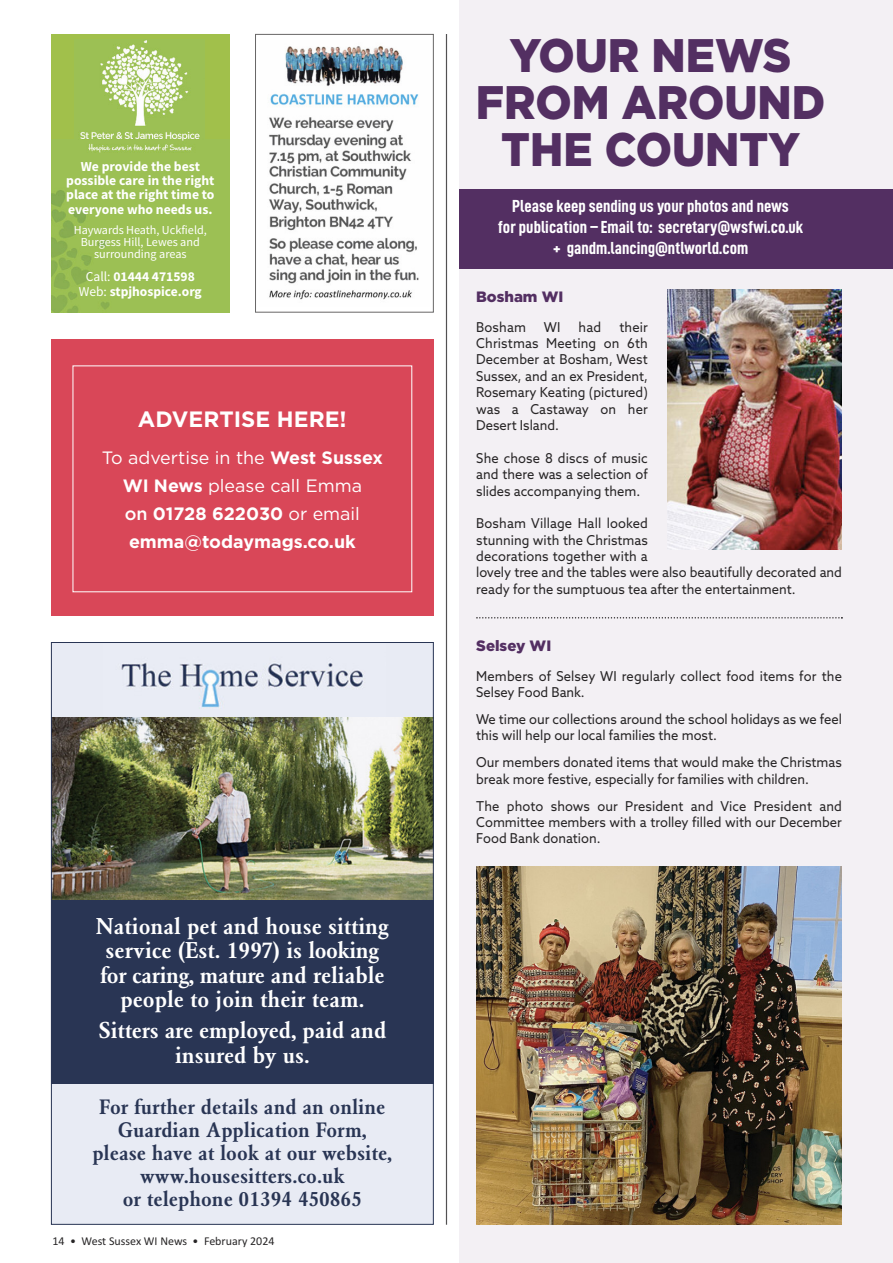
<style>
.page{position:relative;width:893px;height:1263px;background:#fff}
.page>*{position:absolute;margin:0;border:0;box-sizing:border-box;transform-origin:0 0}
.t1{font:900 46.95px/47.2px "Gotham";color:#532f62;text-align:center;scale:.93 1}
.t2{font:500 condensed 22.5px/24.3px "Garamond BE";color:#fff;text-align:center;scale:1.2 1}
.t3{font:700 22.2px "Gotham";color:#fff}
.t4{font:500 condensed 20.55px/22.8px "Garamond BE";color:#293554;text-align:center;scale:1.2 1}
.t5{font:700 17.85px/28.2px "Gotham";color:#fff;text-align:center}
.t6{font:17.55px/20.7px "D DIN Condensed Bold";color:#fff;text-align:center}
.t7{font:900 15px "Gotham";color:#532f62}
.t8{font:13.65px/16.4px "Azo Sans";color:#272526;scale:.95 1}
.t9{font:700 13.65px/14.4px "Source Sans Pro";color:#fff;text-align:center}
.t10{font:700 13.5px/14.7px "Source Sans Pro";color:#fff;text-align:center}
.t11{font:12.15px/12px "Source Sans Pro";color:#fff;text-align:center}
.t12{font:12px "Calibri";color:#272526}
.s1{font-weight:400}
.s2{font-weight:500}
</style>
<div class="page">
<hr style="left:446px;top:34px;width:1px;height:1191px;background:#525152">
<div style="left:459px;top:0;width:434px;height:1263px;background:#f3f0f4"></div>
<div style="left:459px;top:189px;width:434px;height:80px;background:#532f62"></div>
<img style="left:476px;top:867px;width:366px;height:358px">
<svg style="left:476px;top:617px;width:367px;height:1px"></svg>
<img style="left:667px;top:290px;width:175px;height:260px">
<img style="left:269px;top:46px;width:150px;height:254px">
<div style="left:255px;top:34px;width:179px;height:279px;border:1px solid #686767"></div>
<div style="left:51px;top:1058px;width:383px;height:167px;background:#e8ebf4"></div>
<div style="left:51px;top:642px;width:383px;height:97px;background:#e8ebf4"></div>
<img style="left:121px;top:663px;width:242px;height:46px">
<img style="left:53px;top:717px;width:379px;height:183px">
<div style="left:51px;top:900px;width:383px;height:184px;background:#293554"></div>
<div style="left:51px;top:339px;width:383px;height:276px;background:#d94758"></div>
<div style="left:73px;top:365px;width:339px;height:227px;border:1px solid #fff"></div>
<div style="left:51px;top:34px;width:179px;height:279px;background:#9cc054"></div>
<img style="left:51px;top:190px;width:59px;height:123px">
<img style="left:78px;top:39px;width:122px;height:114px">
<p class="t9" style="left:66px;top:159px;width:150px">We provide the best possible care in the right place at the right time to everyone who needs us.</p>
<p class="t11" style="left:74px;top:223px;width:135px">Haywards Heath, Uckfield,<br>Burgess Hill, Lewes and surrounding areas</p>
<p class="t10" style="left:79px;top:269px;width:125px"><span class="s1">Call:</span> 01444 471598<br><span class="s1">Web:</span> stpjhospice.org</p>
<h3 class="t3" style="left:138px;top:411px;width:210px">ADVERTISE HERE!</h3>
<h3 class="t5" style="left:102px;top:445px;width:282px"><span class="s1">To advertise in the</span> West Sussex<br>WI News <span class="s1">please call Emma<br></span><span class="s2">on</span> 01728 622030 <span class="s1">or email </span>emma@todaymags.co.uk</h3>
<h2 class="t2" style="left:96px;top:916px;width:246px">National pet and house sitting service (Est. 1997) is looking for caring, mature and reliable people to join their team.</h2>
<h2 class="t2" style="left:98px;top:1020px;width:242px">Sitters are employed, paid and insured by us.</h2>
<h3 class="t4" style="left:92px;top:1097px;width:252px">For further details and an online<br>Guardian Application Form, please have at look at our website, www.housesitters.co.uk<br>or telephone 01394 450865</h3>
<p class="t12" style="left:53px;top:1233px;width:224px">14 • West Sussex WI News • February 2024</p>
<h1 class="t1" style="left:476px;top:35px;width:377px">YOUR NEWS<br>FROM AROUND<br>THE COUNTY</h1>
<p class="t6" style="left:498px;top:197px;width:307px">Please keep sending us your photos and news<br>for publication – Email to: secretary@wsfwi.co.uk + gandm.lancing@ntlworld.com</p>
<p class="t7" style="left:476px;top:291px;width:89px">Bosham WI</p>
<p class="t8" style="left:476px;top:320px;width:54px">bosham</p>
<p class="t8" style="left:544px;top:320px;width:19px">WI</p>
<p class="t8" style="left:579px;top:320px;width:25px">had</p>
<p class="t8" style="left:476px;top:320px;width:182px;text-align:justify;text-indent:143px">their Christmas Meeting on 6th December at bosham, West Sussex, and an ex President, rosemary Keating (pictured) was a Castaway on her Desert Island.</p>
<p class="t8" style="left:476px;top:451px;width:182px;text-align:justify">She chose 8 discs of music and there was a selection of slides accompanying them.</p>
<p class="t8" style="left:476px;top:516px;width:386px">bosham Village Hall looked<br>stunning with the Christmas<br>decorations together with a<br>lovely tree and the tables were also beautifully decorated and ready for the sumptuous tea after the entertainment.</p>
<p class="t7" style="left:476px;top:640px;width:77px">Selsey WI</p>
<p class="t8" style="left:476px;top:669px;width:386px">Members of Selsey WI regularly collect food items for the<br>Selsey Food bank.</p>
<p class="t8" style="left:476px;top:712px;width:386px">We time our collections around the school holidays as we feel this will help our local families the most.</p>
<p class="t8" style="left:476px;top:755px;width:386px">Our members donated items that would make the Christmas break more festive, especially for families with children.</p>
<p class="t8" style="left:476px;top:799px;width:386px;text-align:justify">The photo shows our President and Vice President and Committee members with a trolley filled with our December Food bank donation.</p>
</div>
